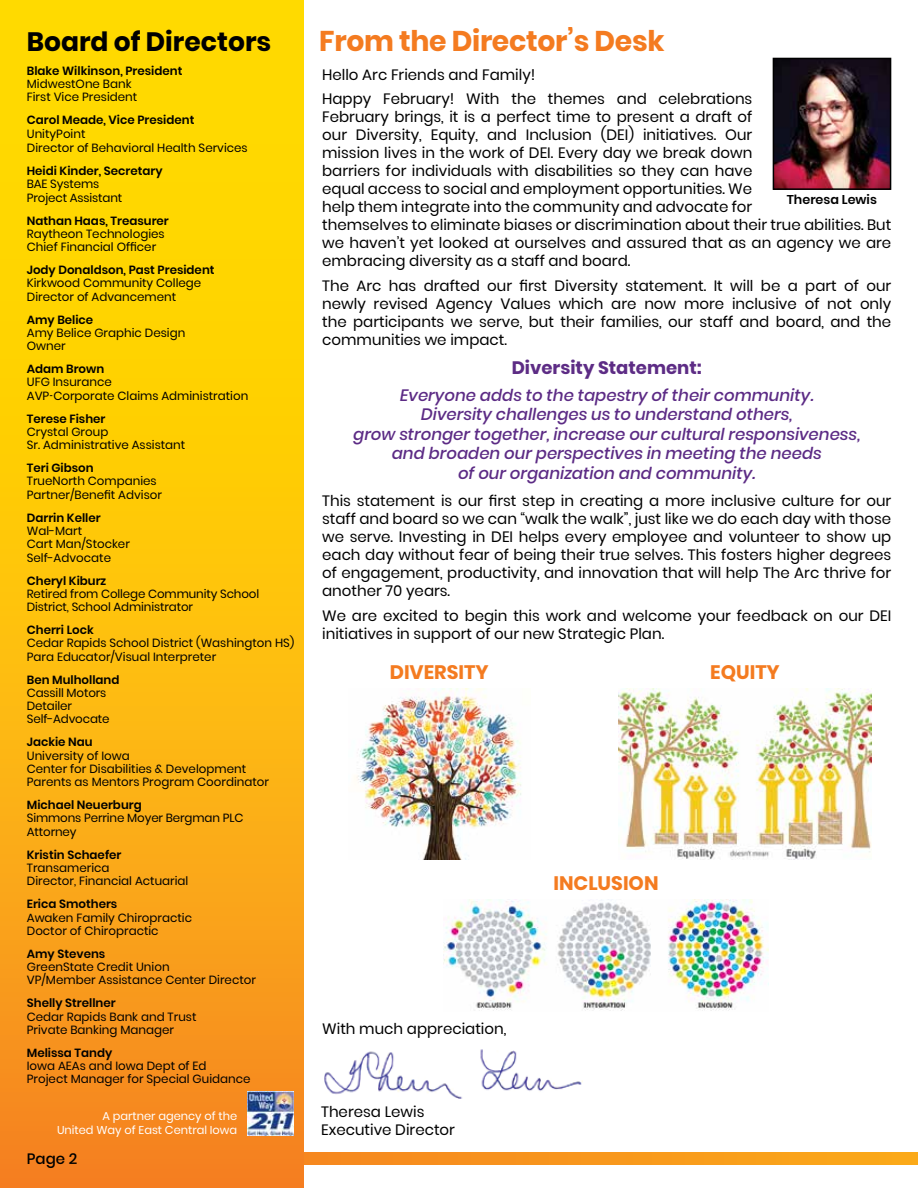
<style>
.page{position:relative;width:918px;height:1188px;background:#fff}
.page>*{position:absolute;margin:0;border:0;box-sizing:border-box;transform-origin:0 0}
.t1{font:700 28.5px "Poppins";letter-spacing:-.01em;color:#f47b20}
.t2{font:700 26.55px "Poppins";color:#000}
.t3{font:700 19.5px "Poppins";color:#f47b20}
.t4{font:700 18px "Poppins";color:#5d2c85}
.t5{font:italic 500 16.5px/19.5px "Poppins";color:#5c2b85;text-align:center}
.t6{font:15px/18px "Poppins";color:#000}
.t7{font:500 15px "Poppins";color:#000}
.t8{font:600 12.75px "Poppins";color:#000}
.t9{font:11.85px/13.2px "Poppins";color:#000}
.t10{font:600 11.85px "Poppins";color:#000}
.t11{font:11.4px/13.6px "Poppins";color:#fff;text-align:right}
</style>
<div class="page">
<svg style="left:303px;top:1153px;width:615px;height:11px;background:#f8981c"></svg>
<svg style="left:0;top:0;width:303px;height:1188px;background:#fcbb0c"></svg>
<img style="left:247px;top:1091px;width:47px;height:45px">
<img style="left:324px;top:1049px;width:259px;height:49px">
<img style="left:776px;top:61px;width:112px;height:126px">
<div style="left:773px;top:58px;width:118px;height:132px;border:2px solid #000"></div>
<img style="left:619px;top:688px;width:253px;height:171px">
<img style="left:356px;top:688px;width:165px;height:171px">
<img style="left:443px;top:900px;width:326px;height:111px">
<h2 class="t2" style="left:27px;top:26px;width:246px">Board of Directors</h2>
<p class="t10" style="left:27px;top:64px;width:157px">Blake Wilkinson, President</p>
<p class="t9" style="left:27px;top:77px;width:112px">MidwestOne Bank<br>First Vice President</p>
<p class="t10" style="left:27px;top:113px;width:169px">Carol Meade, Vice President</p>
<p class="t9" style="left:27px;top:127px;width:222px;line-height:14px">UnityPoint<br>Director of Behavioral Health Services</p>
<p class="t10" style="left:27px;top:164px;width:137px">Heidi Kinder, Secretary</p>
<p class="t9" style="left:27px;top:178px;width:97px">BAE Systems<br>Project Assistant</p>
<p class="t10" style="left:27px;top:214px;width:144px">Nathan Haas, Treasurer</p>
<p class="t9" style="left:27px;top:227px;width:139px">Raytheon Technologies<br>Chief Financial Officer</p>
<p class="t10" style="left:27px;top:263px;width:189px">Jody Donaldson, Past President</p>
<p class="t9" style="left:27px;top:277px;width:176px">Kirkwood Community College<br>Director of Advancement</p>
<p class="t10" style="left:27px;top:313px;width:68px">Amy Belice</p>
<p class="t9" style="left:27px;top:326px;width:160px">Amy Belice Graphic Design<br>Owner</p>
<p class="t10" style="left:27px;top:362px;width:79px">Adam Brown</p>
<p class="t9" style="left:27px;top:376px;width:223px">UFG Insurance<br>AVP-Corporate Claims Administration</p>
<p class="t10" style="left:27px;top:412px;width:80px">Terese Fisher</p>
<p class="t9" style="left:27px;top:425px;width:160px">Crystal Group<br>Sr. Administrative Assistant</p>
<p class="t10" style="left:27px;top:461px;width:68px">Teri Gibson</p>
<p class="t9" style="left:27px;top:475px;width:137px">TrueNorth Companies<br>Partner/Benefit Advisor</p>
<p class="t10" style="left:27px;top:511px;width:75px">Darrin Keller</p>
<p class="t9" style="left:27px;top:524px;width:105px">Wal-Mart<br>Cart Man/Stocker<br>Self-Advocate</p>
<p class="t10" style="left:27px;top:574px;width:81px">Cheryl Kiburz</p>
<p class="t9" style="left:27px;top:587px;width:234px">Retired from College Community School<br>District, School Administrator</p>
<p class="t10" style="left:27px;top:623px;width:68px">Cherri Lock</p>
<p class="t9" style="left:27px;top:637px;width:269px">Cedar Rapids School District (Washington HS)<br>Para Educator/Visual Interpreter</p>
<p class="t10" style="left:27px;top:673px;width:94px">Ben Mulholland</p>
<p class="t9" style="left:27px;top:686px;width:84px">Cassill Motors<br>Detailer<br>Self-Advocate</p>
<p class="t10" style="left:27px;top:735px;width:67px">Jackie Nau</p>
<p class="t9" style="left:27px;top:749px;width:244px">University of Iowa<br>Center for Disabilities &amp; Development<br>Parents as Mentors Program Coordinator</p>
<p class="t10" style="left:27px;top:798px;width:116px">Michael Neuerburg</p>
<p class="t9" style="left:27px;top:812px;width:218px">Simmons Perrine Moyer Bergman PLC<br>Attorney</p>
<p class="t10" style="left:27px;top:848px;width:96px">Kristin Schaefer</p>
<p class="t9" style="left:27px;top:861px;width:163px">Transamerica<br>Director, Financial Actuarial</p>
<p class="t10" style="left:27px;top:897px;width:92px">Erica Smothers</p>
<p class="t9" style="left:27px;top:911px;width:167px">Awaken Family Chiropractic<br>Doctor of Chiropractic</p>
<p class="t10" style="left:27px;top:947px;width:80px">Amy Stevens</p>
<p class="t9" style="left:27px;top:960px;width:231px">GreenState Credit Union<br>VP/Member Assistance Center Director</p>
<p class="t10" style="left:27px;top:996px;width:90px">Shelly Strellner</p>
<p class="t9" style="left:27px;top:1010px;width:171px">Cedar Rapids Bank and Trust<br>Private Banking Manager</p>
<p class="t10" style="left:27px;top:1046px;width:87px">Melissa Tandy</p>
<p class="t9" style="left:27px;top:1060px;width:225px">Iowa AEAs and Iowa Dept of Ed<br>Project Manager for Special Guidance</p>
<p class="t11" style="left:57px;top:1110px;width:182px">A partner agency of the<br>United Way of East Central Iowa</p>
<p class="t7" style="left:27px;top:1150px;width:52px">Page 2</p>
<h1 class="t1" style="left:319px;top:25px;width:347px">From the Director’s Desk</h1>
<p class="t6" style="left:322px;top:62px;width:432px;line-height:24.8px">Hello Arc Friends and Family!<br>Happy February! With the themes and celebrations</p>
<p class="t6" style="left:322px;top:108px;width:571px">February brings, it is a perfect time to present a draft of<br>our Diversity, Equity, and Inclusion (DEI) initiatives. Our<br>mission lives in the work of DEI. Every day we break down<br>barriers for individuals with disabilities so they can have<br>equal access to social and employment opportunities. We<br>help them integrate into the community and advocate for<br>themselves to eliminate biases or discrimination about their true abilities. But we haven’t yet looked at ourselves and assured that as an agency we are embracing diversity as a staff and board.</p>
<p class="t6" style="left:322px;top:277px;width:571px;text-align:justify">The Arc has drafted our first Diversity statement. It will be a part of our newly revised Agency Values which are now more inclusive of not only the participants we serve, but their families, our staff and board, and the communities we impact.</p>
<p class="t4" style="left:512px;top:358px;width:192px">Diversity Statement:</p>
<p class="t5" style="left:353px;top:385px;width:508px">Everyone adds to the tapestry of their community.<br>Diversity challenges us to understand others,<br>grow stronger together, increase our cultural responsiveness, and broaden our perspectives in meeting the needs<br>of our organization and community.</p>
<p class="t6" style="left:322px;top:492px;width:571px;text-align:justify">This statement is our first step in creating a more inclusive culture for our staff and board so we can “walk the walk”, just like we do each day with those we serve. Investing in DEI helps every employee and volunteer to show up each day without fear of being their true selves. This fosters higher degrees of engagement, productivity, and innovation that will help The Arc thrive for another 70 years.</p>
<p class="t6" style="left:322px;top:607px;width:571px">We are excited to begin this work and welcome your feedback on our DEI initiatives in support of our new Strategic Plan.</p>
<p class="t8" style="left:787px;top:192px;width:92px">Theresa Lewis</p>
<h3 class="t3" style="left:390px;top:661px;width:100px">DIVERSITY</h3>
<h3 class="t3" style="left:710px;top:661px;width:71px">EQUITY</h3>
<h3 class="t3" style="left:553px;top:872px;width:107px">INCLUSION</h3>
<p class="t6" style="left:322px;top:1020px;width:186px">With much appreciation,</p>
<p class="t6" style="left:321px;top:1102px;width:135px">Theresa Lewis<br>Executive Director</p>
</div>
